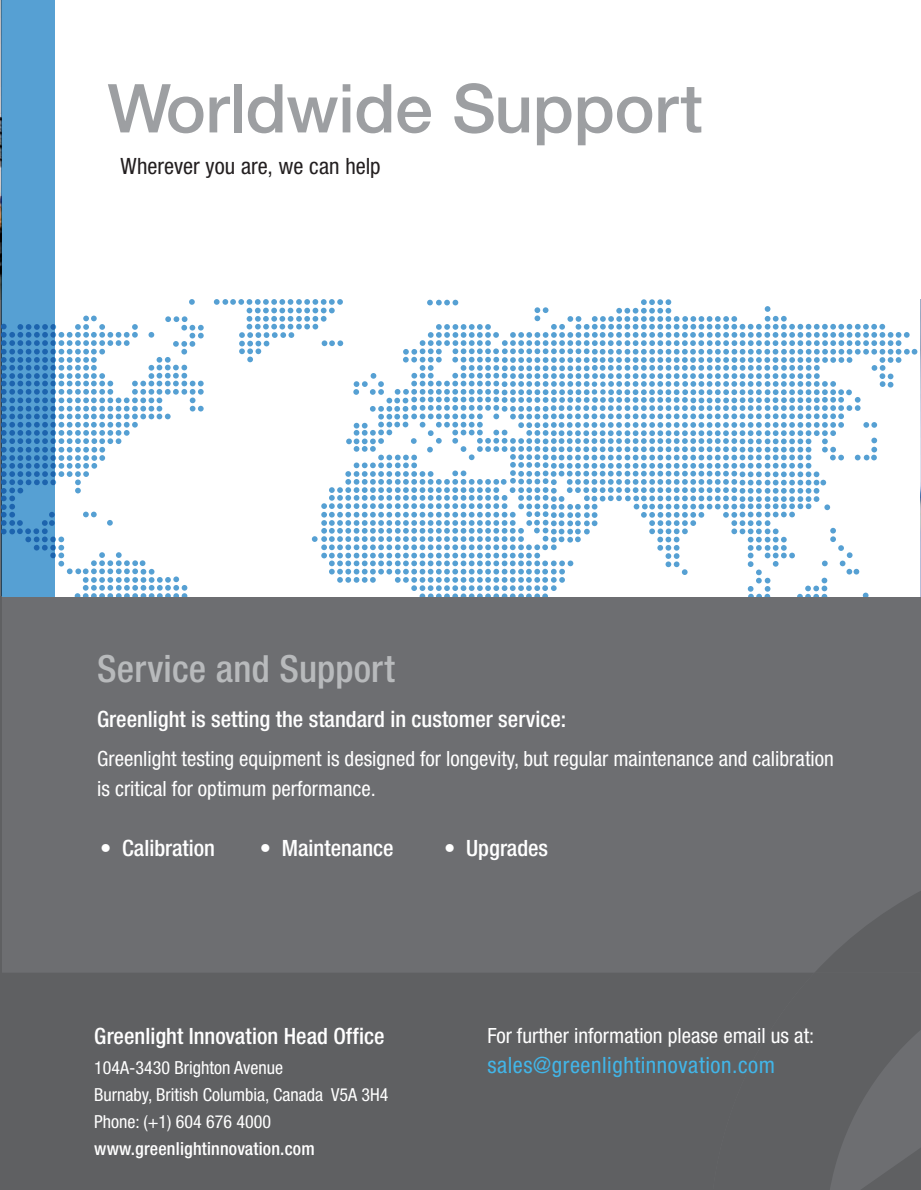
<style>
.page{position:relative;width:921px;height:1190px;background:#fff}
.page>*{position:absolute;margin:0;border:0;box-sizing:border-box;transform-origin:0 0}
.t1{font:500 67.5px "Helvetica Neue LT Std";letter-spacing:-.005em;color:#9d9fa2}
.t2{font:500 condensed 37.5px "Helvetica Neue LT Std";letter-spacing:.005em;color:#b8babc}
.t3{font:500 condensed 22.5px "Helvetica Neue LT Std";color:#fff}
.t4{font:condensed 22.5px "Helvetica Neue LT Std";letter-spacing:.025em;color:#42b5e8}
.t5{font:condensed 22.5px "Helvetica Neue LT Std";color:#231f20}
.t6{font:condensed 21px/30px "Helvetica Neue LT Std";color:#fff}
.t7{font:condensed 18px/27px "Helvetica Neue LT Std";color:#fff}
.t8{font:500 condensed 18px "Helvetica Neue LT Std";letter-spacing:.01em;color:#fff}
</style>
<div class="page">
<div style="left:0;top:299px;width:920px;height:891px;background:#6d6e71"></div>
<img style="left:0;top:0;width:2px;height:300px">
<div style="left:2px;top:0;width:918px;height:596px;background:#fff"></div>
<svg style="left:189px;top:299px;width:6px;height:6px"></svg>
<svg style="left:214px;top:299px;width:704px;height:297px"></svg>
<svg style="left:55px;top:316px;width:149px;height:280px"></svg>
<div style="left:2px;top:0;width:53px;height:596px;background:#56a0d3"></div>
<hr style="left:0;top:596px;width:2px;height:594px;background:#5f6062">
<img style="left:920px;top:299px;width:1px;height:297px">
<div style="left:2px;top:973px;width:707px;height:217px;background:#5f6062"></div>
<svg style="left:709px;top:892px;width:211px;height:298px"></svg>
<svg style="left:711px;top:973px;width:209px;height:217px;fill:#5f6062"></svg>
<svg style="left:841px;top:1148px;width:79px;height:42px"></svg>
<h1 class="t1" style="left:107px;top:68px;width:596px">Worldwide Support</h1>
<p class="t5" style="left:120px;top:153px;width:261px">Wherever you are, we can help</p>
<h2 class="t2" style="left:97px;top:647px;width:299px">Service and Support</h2>
<p class="t3" style="left:97px;top:706px;width:470px">Greenlight is setting the standard in customer service:</p>
<p class="t6" style="left:97px;top:744px;width:737px">Greenlight testing equipment is designed for longevity, but regular maintenance and calibration is critical for optimum performance.</p>
<p class="t3" style="left:100px;top:835px;width:116px">• Calibration</p>
<p class="t3" style="left:260px;top:835px;width:135px">• Maintenance</p>
<p class="t3" style="left:444px;top:835px;width:106px">• Upgrades</p>
<p class="t3" style="left:94px;top:1023px;width:292px">Greenlight Innovation Head Office</p>
<p class="t7" style="left:94px;top:1054px;width:296px">104A-3430 Brighton Avenue<br>Burnaby, British Columbia, Canada V5A 3H4<br>Phone: (+1) 604 676 4000</p>
<p class="t8" style="left:94px;top:1138px;width:222px">www.greenlightinnovation.com</p>
<p class="t6" style="left:487px;top:1021px;width:328px">For further information please email us at:</p>
<p class="t4" style="left:487px;top:1052px;width:289px">sales@greenlightinnovation.com</p>
</div>
